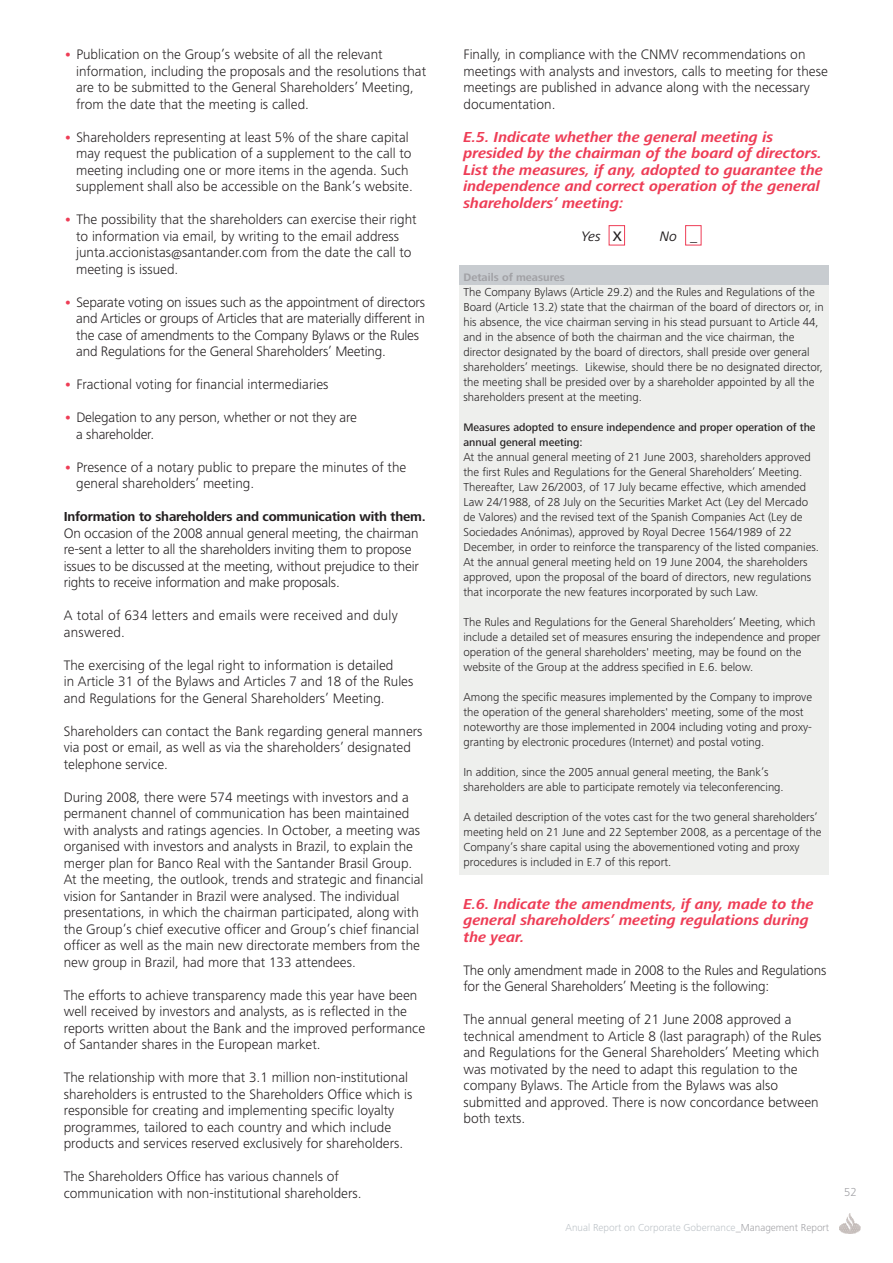
<style>
.page{position:relative;width:893px;height:1263px;background:#fff}
.page>*{position:absolute;margin:0;border:0;box-sizing:border-box;transform-origin:0 0}
.t1{font:italic 700 15px/16.5px "Frutiger Next LT";color:#ee3d56}
.t2{font:300 14.25px/16.5px "Frutiger Next LT";color:#231f20}
.t3{font:italic 14.25px "Frutiger Next LT";color:#231f20}
.t4{font:700 13.5px "Frutiger Next LT";letter-spacing:-.015em;color:#231f20}
.t5{font:300 12px/15px "Frutiger Next LT";color:#231f20}
.t6{font:300 12px "Frutiger Next LT";color:#a1a1a5}
.t7{font:500 11.25px/15px "Frutiger Next LT";color:#231f20}
.t8{font:700 11.25px "Frutiger Next LT";color:#a1a1a5}
.t9{font:300 10.5px "Frutiger Next LT";color:#bcc2c7}
.s1{font-weight:700;color:#ee3d56}
.s2{font-weight:500;font-style:normal}
.s3{color:#a1a1a5}
</style>
<div class="page">
<img style="left:840px;top:1214px;width:21px;height:19px">
<div style="left:459px;top:266px;width:370px;height:608px;background:#eeefed"></div>
<div style="left:459px;top:266px;width:370px;height:19px;background:#c8ccd0"></div>
<div style="left:609px;top:225px;width:16px;height:20px;border:1px solid #ee3d56"></div>
<div style="left:685px;top:225px;width:16px;height:20px;border:1px solid #ee3d56"></div>
<p class="t2" style="left:76px;top:48px;width:352px;text-indent:-12px"><span class="s1">•</span> Publication on the Group’s website of all the relevant information, including the proposals and the resolutions that are to be submitted to the General Shareholders’ Meeting, from the date that the meeting is called.</p>
<p class="t2" style="left:76px;top:130px;width:338px;text-indent:-12px"><span class="s1">•</span> Shareholders representing at least 5% of the share capital may request the publication of a supplement to the call to meeting including one or more items in the agenda. Such supplement shall also be accessible on the Bank’s website.</p>
<p class="t2" style="left:76px;top:213px;width:342px;text-indent:-12px"><span class="s1">•</span> The possibility that the shareholders can exercise their right to information via email, by writing to the email address junta.accionistas@santander.com from the date the call to meeting is issued.</p>
<p class="t2" style="left:76px;top:295px;width:351px;text-indent:-12px"><span class="s1">•</span> Separate voting on issues such as the appointment of directors and Articles or groups of Articles that are materially different in the case of amendments to the Company Bylaws or the Rules and Regulations for the General Shareholders’ Meeting.</p>
<p class="t2" style="left:64px;top:378px;width:266px"><span class="s1">•</span> Fractional voting for financial intermediaries</p>
<p class="t2" style="left:76px;top:411px;width:282px;text-indent:-12px"><span class="s1">•</span> Delegation to any person, whether or not they are a shareholder.</p>
<p class="t2" style="left:76px;top:460px;width:332px;text-indent:-12px"><span class="s1">•</span> Presence of a notary public to prepare the minutes of the general shareholders’ meeting.</p>
<p class="t4" style="left:64px;top:512px;width:363px">Information to shareholders and communication with them.</p>
<p class="t2" style="left:64px;top:526px;width:357px">On occasion of the 2008 annual general meeting, the chairman re-sent a letter to all the shareholders inviting them to propose issues to be discussed at the meeting, without prejudice to their rights to receive information and make proposals.</p>
<p class="t2" style="left:64px;top:609px;width:336px">A total of 634 letters and emails were received and duly answered.</p>
<p class="t2" style="left:64px;top:658px;width:351px">The exercising of the legal right to information is detailed<br>in Article 31 of the Bylaws and Articles 7 and 18 of the Rules and Regulations for the General Shareholders’ Meeting.</p>
<p class="t2" style="left:64px;top:724px;width:360px">Shareholders can contact the Bank regarding general manners via post or email, as well as via the shareholders’ designated telephone service.</p>
<p class="t2" style="left:64px;top:790px;width:361px">During 2008, there were 574 meetings with investors and a permanent channel of communication has been maintained with analysts and ratings agencies. In October, a meeting was organised with investors and analysts in Brazil, to explain the merger plan for Banco Real with the Santander Brasil Group.<br>At the meeting, the outlook, trends and strategic and financial vision for Santander in Brazil were analysed. The individual presentations, in which the chairman participated, along with the Group’s chief executive officer and Group’s chief financial officer as well as the main new directorate members from the new group in Brazil, had more that 133 attendees.</p>
<p class="t2" style="left:64px;top:988px;width:363px">The efforts to achieve transparency made this year have been well received by investors and analysts, as is reflected in the reports written about the Bank and the improved performance of Santander shares in the European market.</p>
<p class="t2" style="left:64px;top:1071px;width:350px">The relationship with more that 3.1 million non-institutional shareholders is entrusted to the Shareholders Office which is responsible for creating and implementing specific loyalty programmes, tailored to each country and which include products and services reserved exclusively for shareholders.</p>
<p class="t2" style="left:64px;top:1170px;width:299px">The Shareholders Office has various channels of communication with non-institutional shareholders.</p>
<p class="t2" style="left:463px;top:48px;width:366px">Finally, in compliance with the CNMV recommendations on meetings with analysts and investors, calls to meeting for these meetings are published in advance along with the necessary documentation.</p>
<p class="t1" style="left:463px;top:130px;width:361px">E.5. Indicate whether the general meeting is presided by the chairman of the board of directors.<br>List the measures, if any, adopted to guarantee the independence and correct operation of the general shareholders’ meeting:</p>
<p class="t3" style="left:581px;top:231px;width:42px">Yes <span class="s2">X</span></p>
<p class="t3" style="left:660px;top:231px;width:39px">No <span class="s2">_</span></p>
<p class="t8" style="left:463px;top:274px;width:103px">Details of measures</p>
<p class="t5" style="left:463px;top:286px;width:362px">The Company Bylaws (Article 29.2) and the Rules and Regulations of the Board (Article 13.2) state that the chairman of the board of directors or, in his absence, the vice chairman serving in his stead pursuant to Article 44, and in the absence of both the chairman and the vice chairman, the director designated by the board of directors, shall preside over general shareholders’ meetings. Likewise, should there be no designated director, the meeting shall be presided over by a shareholder appointed by all the shareholders present at the meeting.</p>
<p class="t7" style="left:463px;top:421px;width:354px">Measures adopted to ensure independence and proper operation of the annual general meeting:</p>
<p class="t5" style="left:463px;top:451px;width:357px">At the annual general meeting of 21 June 2003, shareholders approved the first Rules and Regulations for the General Shareholders’ Meeting.<br>Thereafter, Law 26/2003, of 17 July became effective, which amended Law 24/1988, of 28 July on the Securities Market Act (Ley del Mercado de Valores) and the revised text of the Spanish Companies Act (Ley de Sociedades Anónimas), approved by Royal Decree 1564/1989 of 22<br>December, in order to reinforce the transparency of the listed companies.<br>At the annual general meeting held on 19 June 2004, the shareholders approved, upon the proposal of the board of directors, new regulations that incorporate the new features incorporated by such Law.</p>
<p class="t5" style="left:463px;top:616px;width:359px">The Rules and Regulations for the General Shareholders’ Meeting, which include a detailed set of measures ensuring the independence and proper operation of the general shareholders' meeting, may be found on the website of the Group at the address specified in E.6. below.</p>
<p class="t5" style="left:463px;top:691px;width:350px">Among the specific measures implemented by the Company to improve the operation of the general shareholders' meeting, some of the most noteworthy are those implemented in 2004 including voting and proxy&shy;granting by electronic procedures (Internet) and postal voting.</p>
<p class="t5" style="left:463px;top:766px;width:322px">In addition, since the 2005 annual general meeting, the Bank’s shareholders are able to participate remotely via teleconferencing.</p>
<p class="t5" style="left:463px;top:811px;width:359px">A detailed description of the votes cast for the two general shareholders’ meeting held on 21 June and 22 September 2008, as a percentage of the Company’s share capital using the abovementioned voting and proxy procedures is included in E.7 of this report.</p>
<p class="t1" style="left:463px;top:897px;width:352px">E.6. Indicate the amendments, if any, made to the general shareholders’ meeting regulations during the year.</p>
<p class="t2" style="left:463px;top:963px;width:364px">The only amendment made in 2008 to the Rules and Regulations for the General Shareholders’ Meeting is the following:</p>
<p class="t2" style="left:463px;top:1013px;width:360px">The annual general meeting of 21 June 2008 approved a technical amendment to Article 8 (last paragraph) of the Rules and Regulations for the General Shareholders’ Meeting which was motivated by the need to adapt this regulation to the company Bylaws. The Article from the Bylaws was also submitted and approved. There is now concordance between both texts.</p>
<p class="t9" style="left:566px;top:1224px;width:265px">Anual Report on Corporate Gobernance<span class="s3">_Management Report</span></p>
<p class="t6" style="left:844px;top:1188px;width:14px">52</p>
</div>
